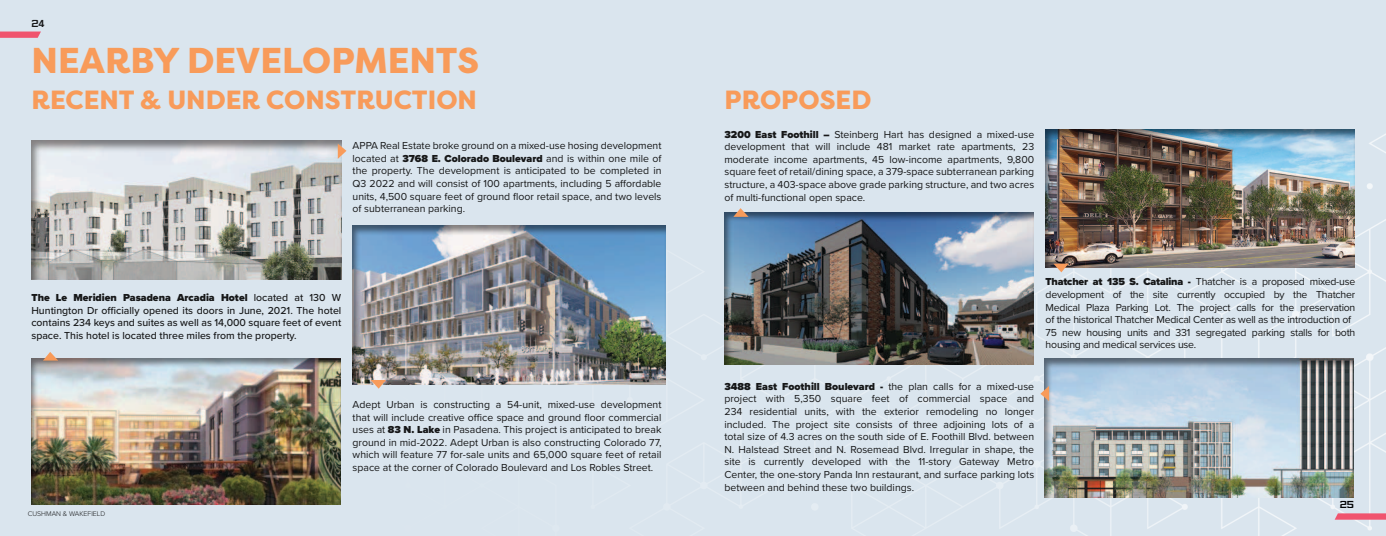
<style>
.page{position:relative;width:1386px;height:536px;background:#dae5ee}
.page>*{position:absolute;margin:0;border:0;box-sizing:border-box;transform-origin:0 0}
.t1{font:800 35.88px "Filson Pro";color:#f89b5a}
.t2{font:800 26.25px "Filson Pro";color:#f89b5a}
.t3{font:10.5px/12.6px "Proxima Nova";letter-spacing:-.02em;color:#161718;text-align:justify}
.t4{font:500 10.5px/12.6px "Proxima Nova";color:#161718;text-align:justify}
.t5{font:700 9.62px "Vibrocentric";color:#161718}
.t6{font:700 9.62px "Vibrocentric";color:#020304}
.t7{font:300 7px "Proxima Nova";color:#161718}
.s1{font-weight:900}
</style>
<div class="page">
<img style="left:261px;top:133px;width:1125px;height:403px">
<svg style="left:0;top:32px;width:41px;height:6px"></svg>
<svg style="left:1335px;top:513px;width:51px;height:6px"></svg>
<div style="left:31px;top:356px;width:310px;height:148px;background:#231f20;opacity:.55"></div>
<div style="left:32px;top:139px;width:310px;height:141px;background:#231f20;opacity:.55"></div>
<div style="left:352px;top:224px;width:315px;height:160px;background:#231f20;opacity:.55"></div>
<div style="left:724px;top:211px;width:311px;height:154px;background:#231f20;opacity:.55"></div>
<div style="left:1045px;top:128px;width:311px;height:140px;background:#231f20;opacity:.55"></div>
<div style="left:1044px;top:357px;width:311px;height:141px;background:#231f20;opacity:.55"></div>
<svg style="left:43px;top:352px;width:15px;height:8px"></svg>
<svg style="left:338px;top:144px;width:9px;height:15px"></svg>
<svg style="left:371px;top:380px;width:15px;height:8px"></svg>
<svg style="left:733px;top:208px;width:16px;height:9px"></svg>
<svg style="left:1053px;top:263px;width:16px;height:9px"></svg>
<svg style="left:1040px;top:385px;width:9px;height:16px"></svg>
<p class="t5" style="left:31px;top:17px;width:14px">24</p>
<h1 class="t1" style="left:32px;top:38px;width:449px">NEARBY DEVELOPMENTS</h1>
<h2 class="t2" style="left:32px;top:84px;width:447px">RECENT &amp; UNDER CONSTRUCTION</h2>
<h2 class="t2" style="left:724px;top:84px;width:148px">PROPOSED</h2>
<p class="t3" style="left:353px;top:139px;width:310px">APPA Real Estate broke ground on a mixed-use hosing development located at <span class="s1">3768 E. Colorado Boulevard</span> and is within one mile of the property. The development is anticipated to be completed in Q3 2022 and will consist of 100 apartments, including 5 affordable units, 4,500 square feet of ground floor retail space, and two levels of subterranean parking.</p>
<p class="t3" style="left:724px;top:127px;width:311px"><span class="s1">3200 East Foothill –</span> Steinberg Hart has designed a mixed-use development that will include 481 market rate apartments, 23 moderate income apartments, 45 low-income apartments, 9,800 square feet of retail/dining space, a 379-space subterranean parking structure, a 403-space above grade parking structure, and two acres of multi-functional open space.</p>
<p class="t4" style="left:31px;top:291px;width:311px"><span class="s1">The Le Meridien Pasadena Arcadia Hotel</span> located at 130 W Huntington Dr officially opened its doors in June, 2021. The hotel contains 234 keys and suites as well as 14,000 square feet of event space. This hotel is located three miles from the property.</p>
<p class="t7" style="left:28px;top:508px;width:79px">CUSHMAN &amp; WAKEFIELD</p>
<p class="t3" style="left:353px;top:397px;width:310px">Adept Urban is constructing a 54-unit, mixed-use development that will include creative office space and ground floor commercial uses at <span class="s1">83 N. Lake</span> in Pasadena. This project is anticipated to break ground in mid-2022. Adept Urban is also constructing Colorado 77, which will feature 77 for-sale units and 65,000 square feet of retail space at the corner of Colorado Boulevard and Los Robles Street.</p>
<p class="t3" style="left:1046px;top:275px;width:311px;text-align:left"><span class="s1">Thatcher at 135 S. Catalina -</span> Thatcher is a proposed mixed-use development of the site currently occupied by the Thatcher Medical Plaza Parking Lot. The project calls for the preservation of the historical Thatcher Medical Center as well as the introduction of 75 new housing units and 331 segregated parking stalls for both housing and medical services use.</p>
<p class="t3" style="left:724px;top:379px;width:311px"><span class="s1">3488 East Foothill Boulevard -</span> the plan calls for a mixed-use project with 5,350 square feet of commercial space and 234 residential units, with the exterior remodeling no longer included. The project site consists of three adjoining lots of a total size of 4.3 acres on the south side of E. Foothill Blvd. between N. Halstead Street and N. Rosemead Blvd. Irregular in shape, the site is currently developed with the 11-story Gateway Metro Center, the one-story Panda Inn restaurant, and surface parking lots between and behind these two buildings.</p>
<p class="t6" style="left:1340px;top:499px;width:16px">25</p>
</div>
